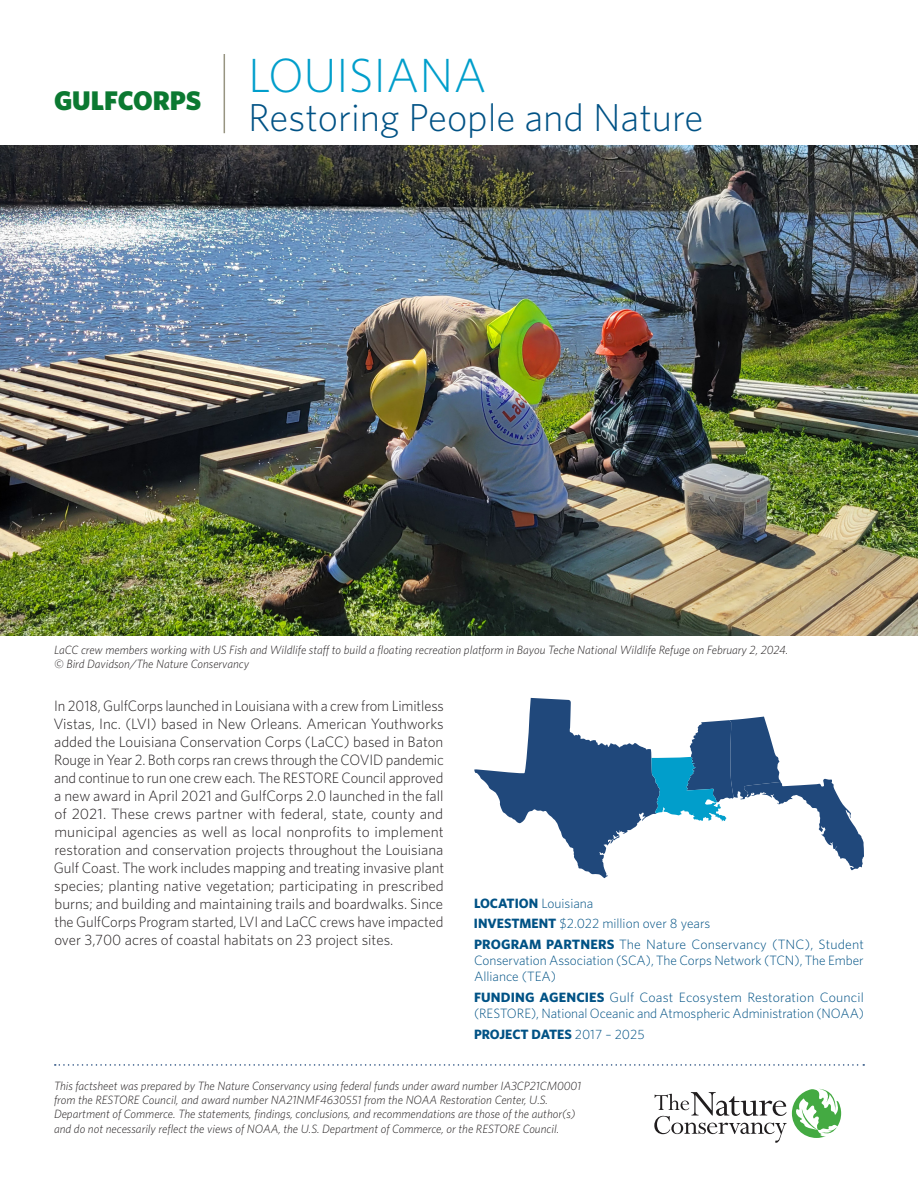
<style>
.page{position:relative;width:918px;height:1188px;background:#fff}
.page>*{position:absolute;margin:0;border:0;box-sizing:border-box;transform-origin:0 0}
.t1{font:300 48px "Whitney";color:#019ecb}
.t2{font:300 39px "Whitney";color:#005285}
.t3{font:900 27px "Whitney";color:#0b7931}
.Text{font:300 15px/18px "Whitney";color:#231f20;text-align:justify}
.Sidebar_text{font:300 13.5px/16.2px "Whitney";color:#005285;text-align:justify}
.Sidebar_text-2{font:700 13.5px "Whitney";letter-spacing:-.005em;color:#005285}
.t4{font:italic 300 12px/14.4px "Whitney";color:#231f20}
.s1{font-weight:700}
.s2{font-weight:300}
</style>
<div class="page">
<img style="left:0;top:145px;width:918px;height:490px">
<svg style="left:55px;top:1064px;width:809px;height:2px"></svg>
<svg style="left:654px;top:1089px;width:187px;height:54px"></svg>
<svg style="left:474px;top:698px;width:390px;height:181px"></svg>
<hr style="left:224px;top:54px;width:1px;height:79px;background:#979481">
<p class="t3" style="left:54px;top:83px;width:149px">GULFCORPS</p>
<p class="t1" style="left:248px;top:44px;width:240px">LOUISIANA</p>
<p class="t2" style="left:248px;top:92px;width:457px">Restoring People and Nature</p>
<p class="t4" style="left:54px;top:642px;width:736px">LaCC crew members working with US Fish and Wildlife staff to build a floating recreation platform in Bayou Teche National Wildlife Refuge on February 2, 2024. © Bird Davidson/The Nature Conservancy</p>
<p class="Text" style="left:53px;top:696px;width:392px">In 2018, GulfCorps launched in Louisiana with a crew from Limitless Vistas, Inc. (LVI) based in New Orleans. American Youthworks added the Louisiana Conservation Corps (LaCC) based in Baton Rouge in Year 2. Both corps ran crews through the COVID pandemic and continue to run one crew each. The RESTORE Council approved a new award in April 2021 and GulfCorps 2.0 launched in the fall of 2021. These crews partner with federal, state, county and municipal agencies as well as local nonprofits to implement restoration and conservation projects throughout the Louisiana Gulf Coast. The work includes mapping and treating invasive plant species; planting native vegetation; participating in prescribed burns; and building and maintaining trails and boardwalks. Since the GulfCorps Program started, LVI and LaCC crews have impacted over 3,700 acres of coastal habitats on 23 project sites.</p>
<p class="Sidebar_text" style="left:474px;top:894px;width:121px"><span class="s1">LOCATION</span> Louisiana</p>
<p class="Sidebar_text" style="left:474px;top:915px;width:238px"><span class="s1">INVESTMENT</span> $2.022 million over 8 years</p>
<p class="Sidebar_text" style="left:474px;top:936px;width:392px"><span class="s1">PROGRAM PARTNERS</span> The Nature Conservancy (TNC), Student Conservation Association (SCA), The Corps Network (TCN), The Ember Alliance (TEA)</p>
<p class="Sidebar_text" style="left:474px;top:989px;width:392px"><span class="s1">FUNDING AGENCIES</span> Gulf Coast Ecosystem Restoration Council (RESTORE), National Oceanic and Atmospheric Administration (NOAA)</p>
<p class="Sidebar_text-2" style="left:474px;top:1025px;width:172px">PROJECT DATES <span class="s2">2017 – 2025</span></p>
<p class="t4" style="left:54px;top:1078px;width:529px">This factsheet was prepared by The Nature Conservancy using federal funds under award number IA3CP21CM0001 from the RESTORE Council, and award number NA21NMF4630551 from the NOAA Restoration Center, U.S.<br>Department of Commerce. The statements, findings, conclusions, and recommendations are those of the author(s) and do not necessarily reflect the views of NOAA, the U.S. Department of Commerce, or the RESTORE Council.</p>
</div>
